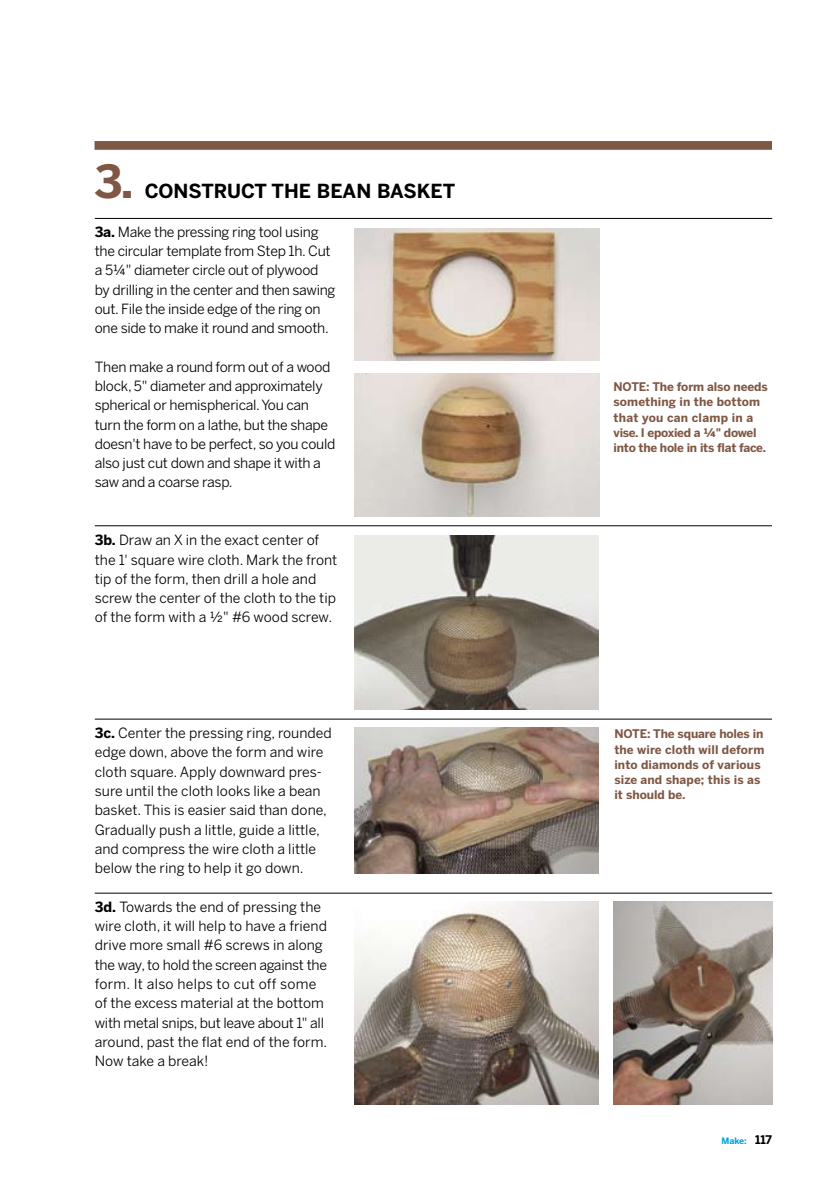
<style>
.page{position:relative;width:835px;height:1182px;background:#fff}
.page>*{position:absolute;margin:0;border:0;box-sizing:border-box;transform-origin:0 0}
.t1{font:700 45.32px "Benton Sans";color:#7f5744}
.t2{font:700 19.25px "Benton Sans";color:#000}
.t3{font:14px/19.2px "Benton Sans";letter-spacing:-.015em;color:#000}
.t4{font:700 11.9px/15.2px "Benton Sans";letter-spacing:.005em;color:#7f5744}
.t5{font:700 8.75px "Benton Sans";color:#00a2e3}
.s1{font-weight:700}
.s2{font-size:11.9px;color:#000}
</style>
<div class="page">
<div style="left:94px;top:141px;width:678px;height:9px;background:#7f5744"></div>
<hr style="left:95px;top:218px;width:677px;height:1px;background:#000">
<hr style="left:95px;top:525px;width:677px;height:1px;background:#000">
<hr style="left:95px;top:718px;width:677px;height:1px;background:#000">
<img style="left:354px;top:536px;width:244px;height:173px">
<hr style="left:95px;top:892px;width:677px;height:1px;background:#000">
<img style="left:355px;top:229px;width:244px;height:131px">
<img style="left:355px;top:373px;width:244px;height:143px">
<img style="left:354px;top:727px;width:244px;height:146px">
<img style="left:355px;top:901px;width:243px;height:203px">
<img style="left:614px;top:901px;width:158px;height:203px">
<h1 class="t1" style="left:94px;top:154px;width:40px">3.</h1>
<h2 class="t2" style="left:145px;top:179px;width:312px">Construct the Bean Basket</h2>
<p class="t3" style="left:95px;top:222px;width:242px"><span class="s1">3a.</span> Make the pressing ring tool using the circular template from Step 1h. Cut a 5¼" diameter circle out of plywood by drilling in the center and then sawing out. File the inside edge of the ring on one side to make it round and smooth.</p>
<p class="t3" style="left:95px;top:357px;width:242px">Then make a round form out of a wood block, 5" diameter and approximately spherical or hemispherical. You can turn the form on a lathe, but the shape doesn't have to be perfect, so you could also just cut down and shape it with a saw and a coarse rasp.</p>
<p class="t3" style="left:95px;top:530px;width:244px"><span class="s1">3b.</span> Draw an X in the exact center of the 1' square wire cloth. Mark the front tip of the form, then drill a hole and screw the center of the cloth to the tip of the form with a ½" #6 wood screw.</p>
<p class="t3" style="left:95px;top:723px;width:238px"><span class="s1">3c.</span> Center the pressing ring, rounded edge down, above the form and wire cloth square. Apply downward pres&shy;sure until the cloth looks like a bean basket. This is easier said than done, Gradually push a little, guide a little, and compress the wire cloth a little below the ring to help it go down.</p>
<p class="t3" style="left:95px;top:896px;width:234px"><span class="s1">3d.</span> Towards the end of pressing the wire cloth, it will help to have a friend drive more small #6 screws in along the way, to hold the screen against the form. It also helps to cut off some of the excess material at the bottom with metal snips, but leave about 1" all around, past the flat end of the form.<br>Now take a break!</p>
<p class="t4" style="left:613px;top:379px;width:18px">NOTE</p>
<p class="t4" style="left:613px;top:379px;width:156px;text-indent:33px">: The form also needs something in the bottom that you can clamp in a vise. I epoxied a ¼" dowel into the hole in its flat face.</p>
<p class="t4" style="left:614px;top:726px;width:18px">NOTE</p>
<p class="t4" style="left:614px;top:726px;width:151px;text-indent:33px">: The square holes in the wire cloth will deform into diamonds of various size and shape; this is as it should be.</p>
<p class="t5" style="left:721px;top:1134px;width:52px">Make: <span class="s2">117</span></p>
</div>
